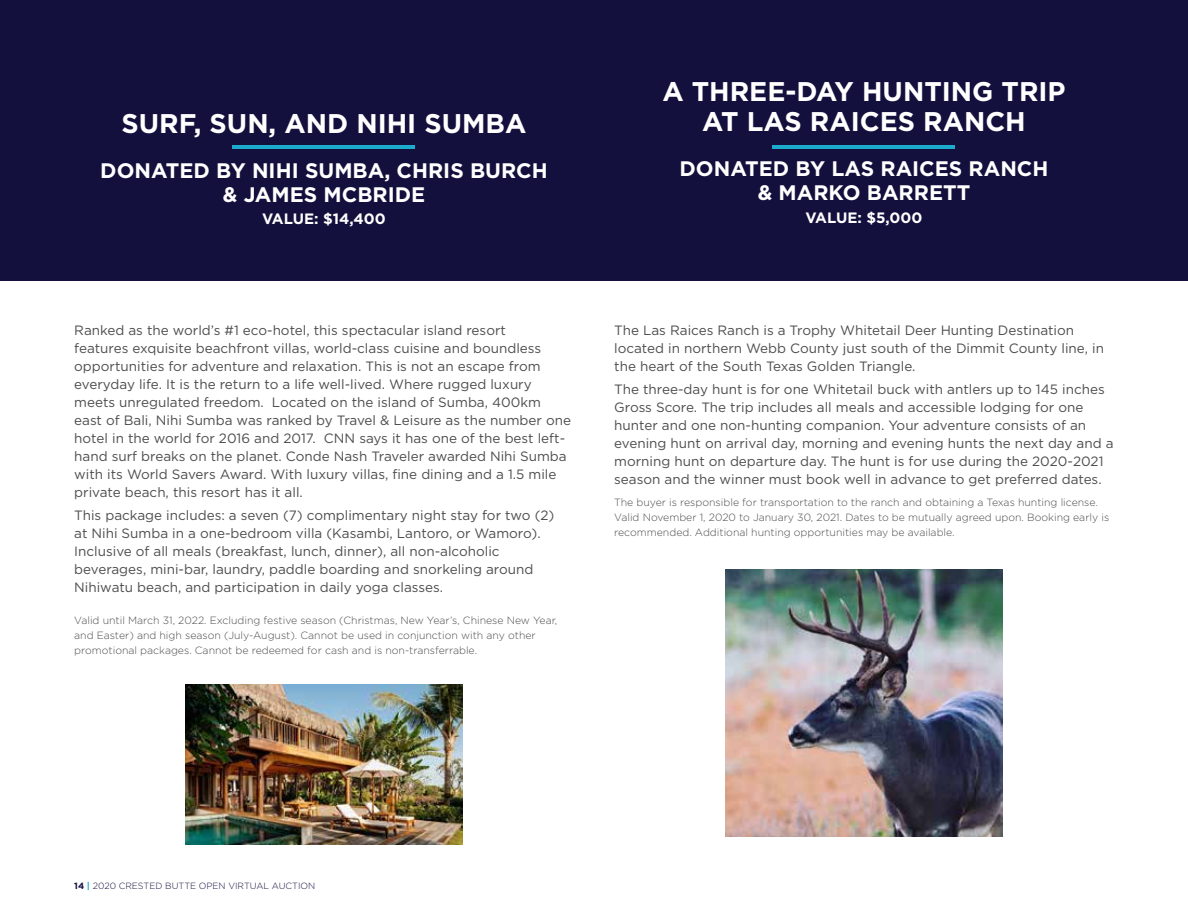
<style>
.page{position:relative;width:1188px;height:918px;background:#fff}
.page>*{position:absolute;margin:0;border:0;box-sizing:border-box;transform-origin:0 0}
.t1{font:700 27px/30px "Gotham";color:#fff;text-align:center}
.t2{font:700 21px/24px "Gotham";color:#fff;text-align:center}
.t3{font:700 15px "Gotham";color:#fff}
.t4{font:13.5px/18px "Gotham";color:#4d4d4f}
.t5{font:300 10.5px/15px "Gotham";color:#4d4d4f}
.t6{font:300 9px "Gotham";color:#14103d}
.s1{font-weight:700}
.s2{font-weight:700;color:#1cabcc}
</style>
<div class="page">
<div style="left:0;top:0;width:1188px;height:281px;background:#14103d"></div>
<hr style="left:233px;top:145px;width:182px;height:4px;background:#1cabcc">
<hr style="left:773px;top:145px;width:182px;height:4px;background:#1cabcc">
<img style="left:726px;top:569px;width:276px;height:268px">
<img style="left:186px;top:685px;width:276px;height:160px">
<h1 class="t1" style="left:122px;top:108px;width:406px">SURF, SUN, AND NIHI SUMBA</h1>
<h2 class="t2" style="left:100px;top:158px;width:449px">DONATED BY NIHI SUMBA, CHRIS BURCH &amp; JAMES MCBRIDE</h2>
<p class="t3" style="left:262px;top:209px;width:125px">VALUE: $14,400</p>
<p class="t4" style="left:74px;top:321px;width:498px">Ranked as the world’s #1 eco-hotel, this spectacular island resort<br>features exquisite beachfront villas, world-class cuisine and boundless opportunities for adventure and relaxation. This is not an escape from everyday life. It is the return to a life well-lived. Where rugged luxury meets unregulated freedom. Located on the island of Sumba, 400km east of Bali, Nihi Sumba was ranked by Travel &amp; Leisure as the number one hotel in the world for 2016 and 2017. CNN says it has one of the best left&shy;hand surf breaks on the planet. Conde Nash Traveler awarded Nihi Sumba with its World Savers Award. With luxury villas, fine dining and a 1.5 mile private beach, this resort has it all.</p>
<p class="t4" style="left:74px;top:506px;width:482px">This package includes: a seven (7) complimentary night stay for two (2) at Nihi Sumba in a one-bedroom villa (Kasambi, Lantoro, or Wamoro).<br>Inclusive of all meals (breakfast, lunch, dinner), all non-alcoholic beverages, mini-bar, laundry, paddle boarding and snorkeling around Nihiwatu beach, and participation in daily yoga classes.</p>
<p class="t5" style="left:74px;top:612px;width:485px">Valid until March 31, 2022. Excluding festive season (Christmas, New Year’s, Chinese New Year, and Easter) and high season (July-August). Cannot be used in conjunction with any other promotional packages. Cannot be redeemed for cash and is non-transferrable.</p>
<h1 class="t1" style="left:662px;top:76px;width:405px">A THREE-DAY HUNTING TRIP<br>AT LAS RAICES RANCH</h1>
<h2 class="t2" style="left:680px;top:157px;width:370px">DONATED BY LAS RAICES RANCH &amp; MARKO BARRETT</h2>
<p class="t3" style="left:806px;top:207px;width:118px">VALUE: $5,000</p>
<p class="t4" style="left:614px;top:321px;width:491px">The Las Raices Ranch is a Trophy Whitetail Deer Hunting Destination located in northern Webb County just south of the Dimmit County line, in the heart of the South Texas Golden Triangle.</p>
<p class="t4" style="left:614px;top:380px;width:501px">The three-day hunt is for one Whitetail buck with antlers up to 145 inches Gross Score. The trip includes all meals and accessible lodging for one hunter and one non-hunting companion. Your adventure consists of an evening hunt on arrival day, morning and evening hunts the next day and a morning hunt on departure day. The hunt is for use during the 2020-2021 season and the winner must book well in advance to get preferred dates.</p>
<p class="t5" style="left:614px;top:495px;width:497px">The buyer is responsible for transportation to the ranch and obtaining a Texas hunting license.<br>Valid November 1, 2020 to January 30, 2021. Dates to be mutually agreed upon. Booking early is recommended. Additional hunting opportunities may be available.</p>
<p class="t6" style="left:74px;top:881px;width:243px"><span class="s1">14</span> <span class="s2">|</span> 2020 CRESTED BUTTE OPEN VIRTUAL AUCTION</p>
</div>
